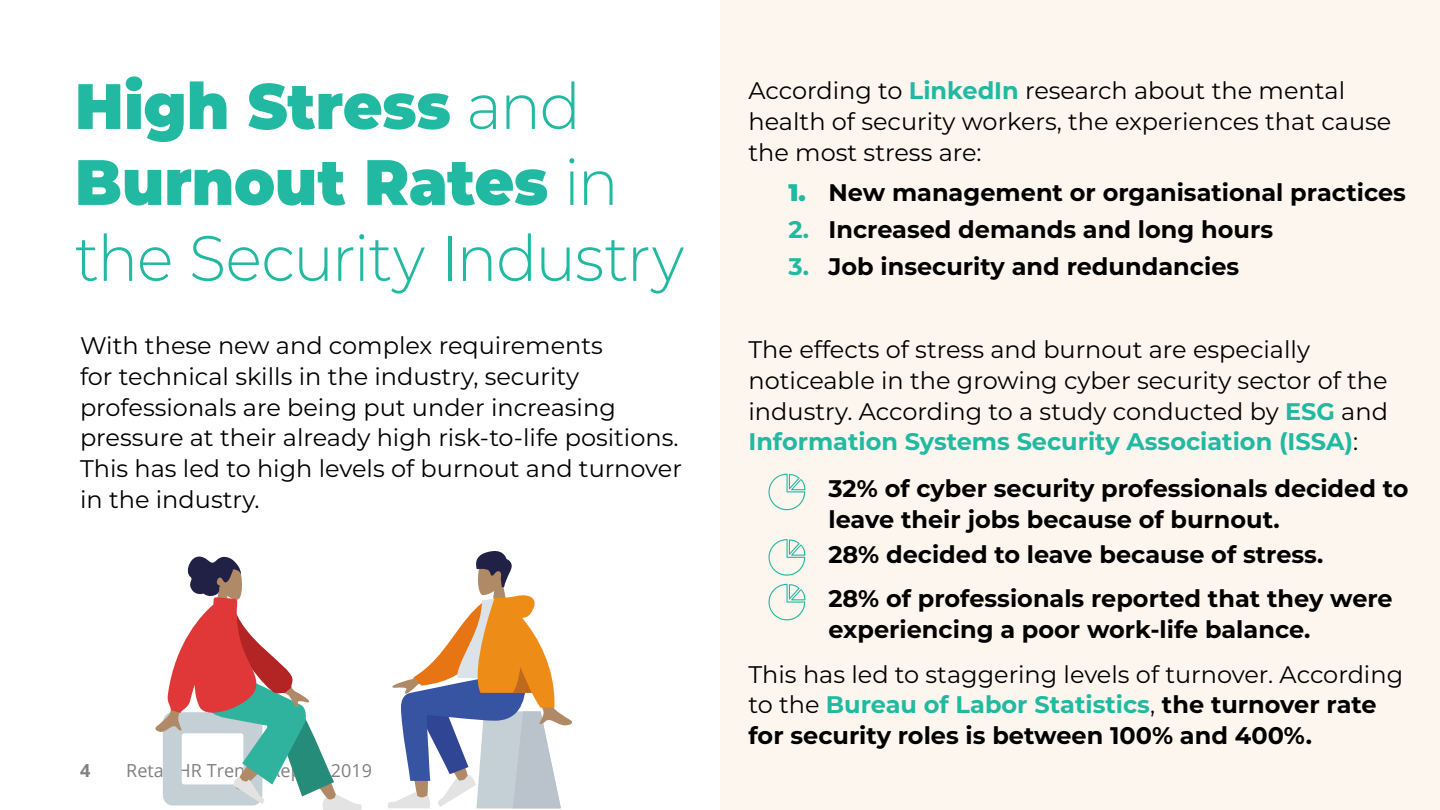
<style>
.page{position:relative;width:1440px;height:810px;background:#fff}
.page>*{position:absolute;margin:0;border:0;box-sizing:border-box;transform-origin:0 0}
.t1{font:300 64px/76px "Montserrat";letter-spacing:-.02em;color:#21b9a1;scale:.95 1}
.t2{font:24px/30.8px "Montserrat";color:#000}
.t3{font:700 24px/30.8px "Montserrat";color:#000}
.t4{font:18px "Open Sans";color:#808080}
.t5{font:700 18px "Open Sans";color:#808080}
.s1{font-weight:900}
.s2{font-weight:700;color:#21b9a1}
.s3{font-weight:900;color:#21b9a1}
.s4{color:#21b9a1}
.s5{font-weight:700}
</style>
<div class="page">
<div style="left:720px;top:0;width:720px;height:810px;background:#fcf6ee"></div>
<svg style="left:769px;top:474px;width:36px;height:36px"></svg>
<svg style="left:769px;top:539px;width:36px;height:37px"></svg>
<svg style="left:769px;top:584px;width:36px;height:36px"></svg>
<svg style="left:155px;top:556px;width:207px;height:254px"></svg>
<svg style="left:388px;top:551px;width:184px;height:257px"></svg>
<h1 class="t1" style="left:75px;top:66px;width:643px"><span class="s1">High Stress</span> and<br><span class="s1">Burnout Rates</span> in the Security Industry</h1>
<p class="t2" style="left:748px;top:75px;width:644px">According to <span class="s2">LinkedIn</span> research about the mental health of security workers, the experiences that cause the most stress are:</p>
<p class="t3" style="left:789px;top:176px;width:619px"><span class="s3">1.</span> New management or organisational practices</p>
<p class="t3" style="left:789px;top:213px;width:486px"><span class="s4">2.</span> Increased demands and long hours</p>
<p class="t3" style="left:789px;top:250px;width:452px"><span class="s4">3.</span> Job insecurity and redundancies</p>
<p class="t2" style="left:80px;top:329px;width:604px">With these new and complex requirements<br>for technical skills in the industry, security professionals are being put under increasing pressure at their already high risk-to-life positions.<br>This has led to high levels of burnout and turnover in the industry.</p>
<p class="t5" style="left:80px;top:758px;width:12px">4</p>
<p class="t4" style="left:126px;top:758px;width:247px">Retail HR Trends Report 2019</p>
<p class="t2" style="left:749px;top:334px;width:641px">The effects of stress and burnout are especially noticeable in the growing cyber security sector of the industry. According to a study conducted by <span class="s2">ESG</span> and <span class="s2">Information Systems Security Association (ISSA)</span>:</p>
<p class="t3" style="left:828px;top:472px;width:582px">32% of cyber security professionals decided to leave their jobs because of burnout.</p>
<p class="t3" style="left:828px;top:531px;width:566px;line-height:44.8px">28% decided to leave because of stress.<br>28% of professionals reported that they were</p>
<p class="t3" style="left:828px;top:613px;width:484px">experiencing a poor work-life balance.</p>
<p class="t2" style="left:749px;top:658px;width:656px">This has led to staggering levels of turnover. According to the <span class="s2">Bureau of Labor Statistics</span>, <span class="s5">the turnover rate for security roles is between 100% and 400%.</span></p>
</div>
